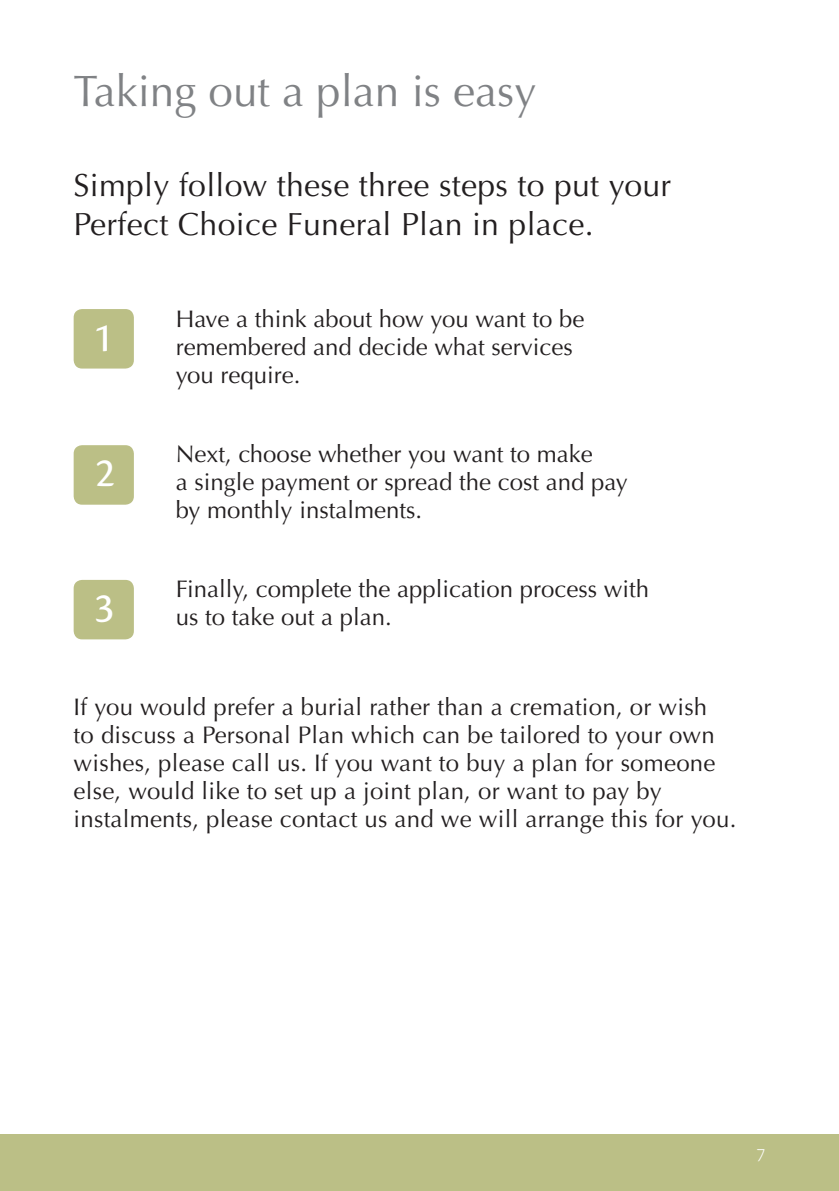
<style>
.page{position:relative;width:839px;height:1191px;background:#fff}
.page>*{position:absolute;margin:0;border:0;box-sizing:border-box;transform-origin:0 0}
.t1{font:44px "Optima LT Std";color:#808285}
.t2{font:42.8px "Cronos Pro Capt";color:#fff}
.t3{font:32px/38.4px "Optima LT Std";letter-spacing:.01em;color:#231f20}
.t4{font:24px/28px "Optima LT Std";color:#231f20}
.t5{font:300 20px "Cronos Pro";color:#fff}
</style>
<div class="page">
<div style="left:0;top:1134px;width:839px;height:56px;background:#bbbf86"></div>
<div style="left:74px;top:309px;width:60px;height:59px;background:#bbbf86;border-radius:9px"></div>
<div style="left:74px;top:445px;width:60px;height:59px;background:#bbbf86;border-radius:9px"></div>
<div style="left:74px;top:580px;width:60px;height:59px;background:#bbbf86;border-radius:9px"></div>
<p class="t1" style="left:74px;top:65px;width:464px">Taking out a plan is easy</p>
<p class="t3" style="left:74px;top:167px;width:599px">Simply follow these three steps to put your<br>Perfect Choice Funeral Plan in place.</p>
<p class="t2" style="left:93px;top:313px;width:22px">1</p>
<p class="t2" style="left:96px;top:448px;width:22px">2</p>
<p class="t2" style="left:94px;top:582px;width:22px">3</p>
<p class="t4" style="left:176px;top:305px;width:410px">Have a think about how you want to be remembered and decide what services you require.</p>
<p class="t4" style="left:176px;top:440px;width:454px">Next, choose whether you want to make<br>a single payment or spread the cost and pay by monthly instalments.</p>
<p class="t4" style="left:176px;top:575px;width:475px">Finally, complete the application process with us to take out a plan.</p>
<p class="t4" style="left:74px;top:693px;width:664px">If you would prefer a burial rather than a cremation, or wish<br>to discuss a Personal Plan which can be tailored to your own wishes, please call us. If you want to buy a plan for someone else, would like to set up a joint plan, or want to pay by instalments, please contact us and we will arrange this for you.</p>
<p class="t5" style="left:756px;top:1143px;width:10px">7</p>
</div>
